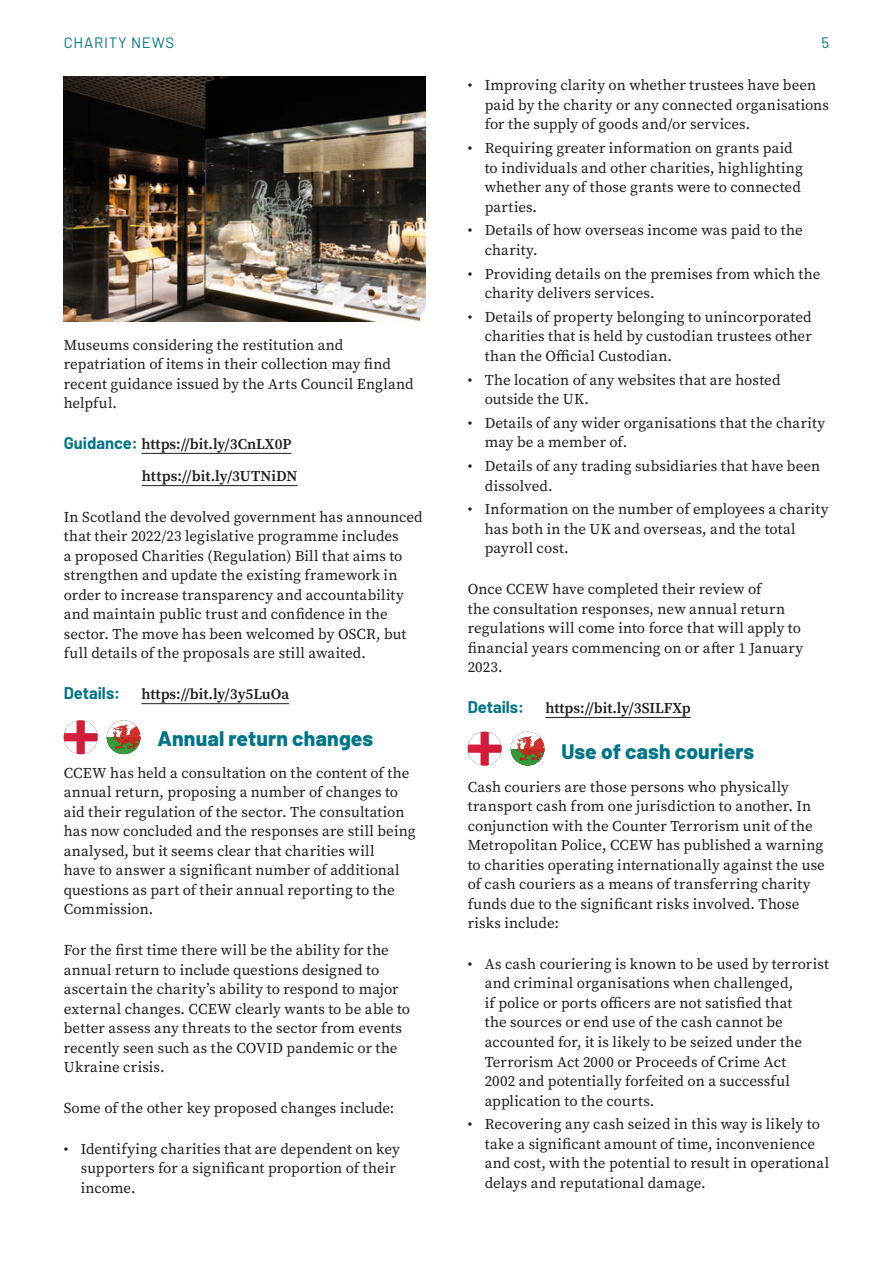
<style>
.page{position:relative;width:893px;height:1263px;background:#fff}
.page>*{position:absolute;margin:0;border:0;box-sizing:border-box;transform-origin:0 0}
.t1{font:800 21px "Barlow";letter-spacing:.005em;color:#007589}
.t2{font:700 16.5px "Barlow";color:#007589}
.t3{font:15px/19.5px "Source Serif Pro";letter-spacing:.005em;color:#1d1d1b}
.t4{font:600 15px/32.2px "Source Serif Pro";color:#1d1d1b}
.t5{font:15px "Barlow";letter-spacing:.05em;color:#007589}
.s1{font-family:"Barlow";font-weight:700;font-size:16.5px;color:#007589}
</style>
<div class="page">
<hr style="left:141px;top:453px;width:150px;height:1px;background:#1d1d1b">
<hr style="left:142px;top:485px;width:156px;height:1px;background:#1d1d1b">
<hr style="left:141px;top:703px;width:148px;height:1px;background:#1d1d1b">
<img style="left:64px;top:77px;width:361px;height:244px">
<svg style="left:64px;top:720px;width:34px;height:34px"></svg>
<svg style="left:107px;top:737px;width:29px;height:17px"></svg>
<svg style="left:112px;top:724px;width:29px;height:25px"></svg>
<hr style="left:545px;top:717px;width:146px;height:1px;background:#1d1d1b">
<svg style="left:468px;top:732px;width:34px;height:33px"></svg>
<svg style="left:511px;top:749px;width:28px;height:16px"></svg>
<svg style="left:516px;top:736px;width:28px;height:25px"></svg>
<p class="t5" style="left:64px;top:32px;width:112px">CHARITY NEWS</p>
<p class="t5" style="left:821px;top:32px;width:9px">5</p>
<p class="t3" style="left:64px;top:335px;width:351px">Museums considering the restitution and repatriation of items in their collection may find recent guidance issued by the Arts Council England helpful.</p>
<p class="t4" style="left:142px;top:428px;width:157px;text-indent:-78px"><span class="s1">Guidance:</span> https://bit.ly/3CnLX0P https://bit.ly/3UTNiDN</p>
<p class="t3" style="left:64px;top:507px;width:360px">In Scotland the devolved government has announced that their 2022/23 legislative programme includes<br>a proposed Charities (Regulation) Bill that aims to strengthen and update the existing framework in order to increase transparency and accountability and maintain public trust and confidence in the sector. The move has been welcomed by OSCR, but full details of the proposals are still awaited.</p>
<p class="t2" style="left:64px;top:681px;width:58px">Details:</p>
<p class="t4" style="left:141px;top:678px;width:149px">https://bit.ly/3y5LuOa</p>
<h1 class="t1" style="left:158px;top:722px;width:217px">Annual return changes</h1>
<p class="t3" style="left:64px;top:763px;width:353px">CCEW has held a consultation on the content of the annual return, proposing a number of changes to aid their regulation of the sector. The consultation has now concluded and the responses are still being analysed, but it seems clear that charities will<br>have to answer a significant number of additional questions as part of their annual reporting to the Commission.</p>
<p class="t3" style="left:64px;top:940px;width:348px">For the first time there will be the ability for the annual return to include questions designed to ascertain the charity’s ability to respond to major external changes. CCEW clearly wants to be able to better assess any threats to the sector from events recently seen such as the COVID pandemic or the Ukraine crisis.</p>
<p class="t3" style="left:64px;top:1098px;width:332px">Some of the other key proposed changes include:</p>
<p class="t3" style="left:81px;top:1139px;width:321px;text-indent:-17px">• Identifying charities that are dependent on key supporters for a significant proportion of their income.</p>
<p class="t3" style="left:485px;top:76px;width:346px;text-indent:-17px">• Improving clarity on whether trustees have been paid by the charity or any connected organisations for the supply of goods and/or services.</p>
<p class="t3" style="left:485px;top:138px;width:320px;text-indent:-17px">• Requiring greater information on grants paid to individuals and other charities, highlighting whether any of those grants were to connected parties.</p>
<p class="t3" style="left:485px;top:221px;width:320px;text-indent:-17px">• Details of how overseas income was paid to the charity.</p>
<p class="t3" style="left:485px;top:264px;width:337px;text-indent:-17px">• Providing details on the premises from which the charity delivers services.</p>
<p class="t3" style="left:485px;top:307px;width:328px;text-align:justify;text-indent:-17px">• Details of property belonging to unincorporated charities that is held by custodian trustees other than the Official Custodian.</p>
<p class="t3" style="left:485px;top:370px;width:297px;text-indent:-17px">• The location of any websites that are hosted outside the UK.</p>
<p class="t3" style="left:485px;top:413px;width:342px;text-indent:-17px">• Details of any wider organisations that the charity may be a member of.</p>
<p class="t3" style="left:485px;top:456px;width:337px;text-indent:-17px">• Details of any trading subsidiaries that have been dissolved.</p>
<p class="t3" style="left:485px;top:500px;width:345px;text-indent:-17px">• Information on the number of employees a charity has both in the UK and overseas, and the total payroll cost.</p>
<p class="t3" style="left:468px;top:579px;width:337px">Once CCEW have completed their review of<br>the consultation responses, new annual return regulations will come into force that will apply to financial years commencing on or after 1 January 2023.</p>
<p class="t2" style="left:468px;top:695px;width:58px">Details:</p>
<p class="t4" style="left:545px;top:692px;width:147px">https://bit.ly/3SILFXp</p>
<h1 class="t1" style="left:561px;top:736px;width:194px">Use of cash couriers</h1>
<p class="t3" style="left:468px;top:777px;width:359px">Cash couriers are those persons who physically transport cash from one jurisdiction to another. In conjunction with the Counter Terrorism unit of the Metropolitan Police, CCEW has published a warning to charities operating internationally against the use of cash couriers as a means of transferring charity funds due to the significant risks involved. Those risks include:</p>
<p class="t3" style="left:485px;top:954px;width:346px;text-indent:-17px">• As cash couriering is known to be used by terrorist and criminal organisations when challenged,<br>if police or ports officers are not satisfied that<br>the sources or end use of the cash cannot be accounted for, it is likely to be seized under the Terrorism Act 2000 or Proceeds of Crime Act<br>2002 and potentially forfeited on a successful application to the courts.</p>
<p class="t3" style="left:485px;top:1114px;width:346px;text-indent:-17px">• Recovering any cash seized in this way is likely to take a significant amount of time, inconvenience and cost, with the potential to result in operational delays and reputational damage.</p>
</div>
